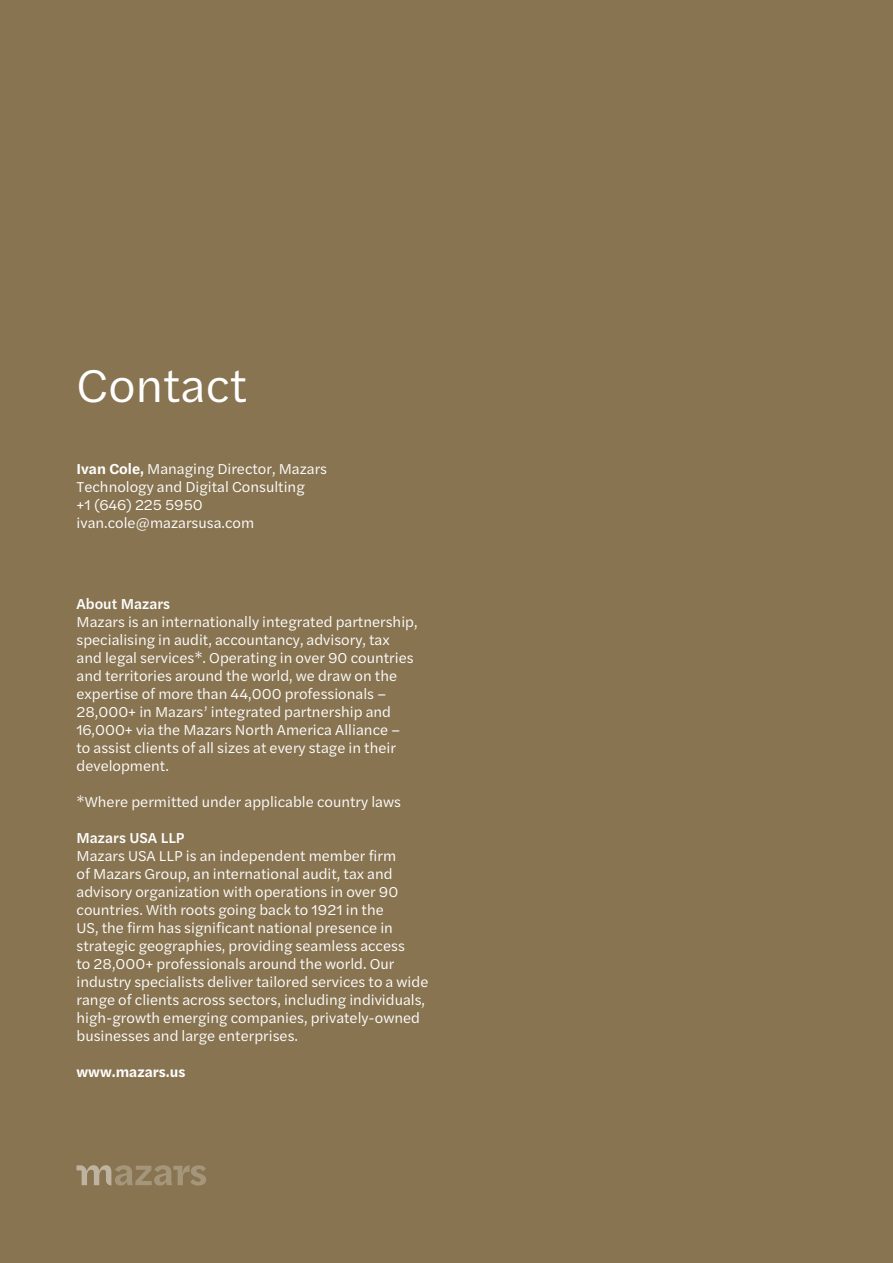
<style>
.page{position:relative;width:893px;height:1263px;background:#887451}
.page>*{position:absolute;margin:0;border:0;box-sizing:border-box;transform-origin:0 0}
.Back_cover_title{font:48px "Halyard Text";color:#fff}
.Back_cover_body_whit{font:15px/18px "Halyard Text";color:#fff}
.Back_cover_body{font:15px/18px "Halyard Text";color:#fff}
.Back_cover_body_whit-2{font:500 15px "Halyard Text";color:#fff}
.Back_cover_body_whit-3{font:600 15px "Halyard Text";color:#fff}
.s1{font-weight:600}
</style>
<div class="page">
<svg style="left:77px;top:1165px;width:129px;height:20px"></svg>
<p class="Back_cover_title" style="left:77px;top:351px;width:172px">Contact</p>
<p class="Back_cover_body" style="left:77px;top:459px;width:252px"><span class="s1">Ivan Cole,</span> Managing Director, Mazars</p>
<p class="Back_cover_body" style="left:77px;top:477px;width:230px">Technology and Digital Consulting +1 (646) 225 5950</p>
<p class="Back_cover_body" style="left:77px;top:513px;width:179px">ivan.cole@mazarsusa.com</p>
<p class="Back_cover_body_whit-2" style="left:77px;top:593px;width:95px">About Mazars</p>
<p class="Back_cover_body_whit" style="left:77px;top:612px;width:343px">Mazars is an internationally integrated partnership, specialising in audit, accountancy, advisory, tax and legal services*. Operating in over 90 countries and territories around the world, we draw on the expertise of more than 44,000 professionals – 28,000+ in Mazars’ integrated partnership and 16,000+ via the Mazars North America Alliance – to assist clients of all sizes at every stage in their development.</p>
<p class="Back_cover_body_whit" style="left:77px;top:792px;width:326px">*Where permitted under applicable country laws</p>
<p class="Back_cover_body_whit-2" style="left:77px;top:827px;width:110px">Mazars USA LLP</p>
<p class="Back_cover_body_whit" style="left:77px;top:846px;width:353px">Mazars USA LLP is an independent member firm<br>of Mazars Group, an international audit, tax and advisory organization with operations in over 90 countries. With roots going back to 1921 in the<br>US, the firm has significant national presence in strategic geographies, providing seamless access<br>to 28,000+ professionals around the world. Our industry specialists deliver tailored services to a wide range of clients across sectors, including individuals, high-growth emerging companies, privately-owned businesses and large enterprises.</p>
<p class="Back_cover_body_whit-3" style="left:77px;top:1061px;width:110px">www.mazars.us</p>
</div>
